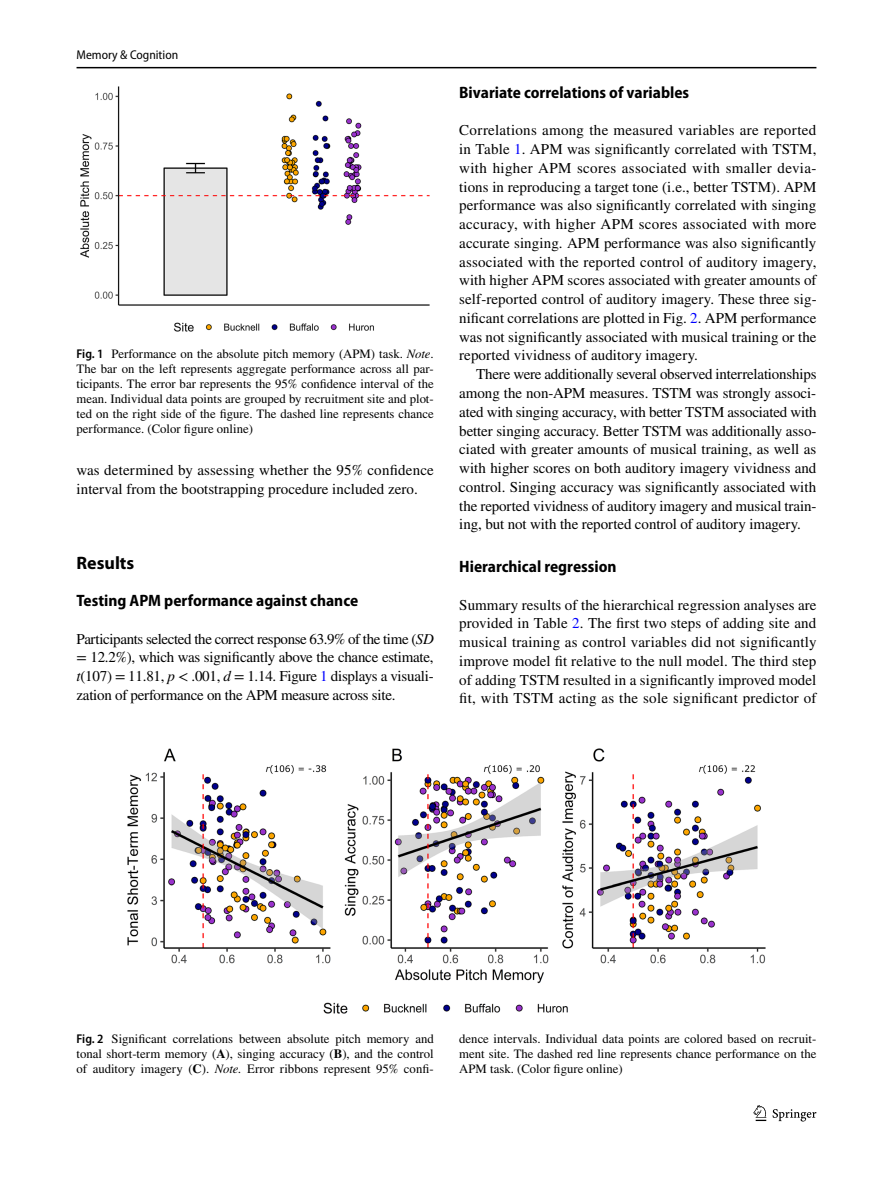
<style>
.page{position:relative;width:893px;height:1187px;background:#fff}
.page>*{position:absolute;margin:0;border:0;box-sizing:border-box;transform-origin:0 0}
.t1{font:700 18px "Myriad Pro";color:#000}
.t2{font:700 semi-condensed 16.5px "Myriad Pro";color:#000}
.t3{font:15px/18.8px "STIX";letter-spacing:.005em;color:#000;text-align:justify}
.t4{font:12.75px/15px "STIX";color:#000;text-align:justify}
.t5{font:semi-condensed 12.75px "Myriad Pro";color:#000}
.s1{font-family:"Myriad Pro";font-weight:600;font-stretch:semi-condensed}
.s2{font-style:italic}
.s3{color:#00f}
.s4{font-weight:700}
</style>
<div class="page">
<hr style="left:77px;top:67px;width:739px;height:1px;background:#000">
<svg style="left:753px;top:1105px;width:13px;height:15px"></svg>
<svg style="left:773px;top:1109px;width:43px;height:12px"></svg>
<img style="left:81px;top:87px;width:348px;height:245px">
<img style="left:127px;top:749px;width:638px;height:264px">
<p class="t5" style="left:77px;top:48px;width:103px">Memory &amp; Cognition</p>
<p class="t4" style="left:77px;top:347px;width:359px"><span class="s1">Fig. 1</span> Performance on the absolute pitch memory (APM) task. <span class="s2">Note</span>.<br>The bar on the left represents aggregate performance across all par&shy;ticipants. The error bar represents the 95% confidence interval of the mean. Individual data points are grouped by recruitment site and plot&shy;ted on the right side of the figure. The dashed line represents chance performance. (Color figure online)</p>
<p class="t3" style="left:77px;top:461px;width:359px">was determined by assessing whether the 95% confidence interval from the bootstrapping procedure included zero.</p>
<p class="t1" style="left:77px;top:550px;width:59px">Results</p>
<p class="t2" style="left:77px;top:591px;width:283px">Testing APM performance against chance</p>
<p class="t3" style="left:77px;top:630px;width:359px">Participants selected the correct response 63.9% of the time (<span class="s2">SD </span>= 12.2%), which was significantly above the chance estimate, <span class="s2">t</span>(107) = 11.81, <span class="s2">p</span> &lt; .001, <span class="s2">d</span> = 1.14. Figure <span class="s3">1</span> displays a visuali&shy;zation of performance on the APM measure across site.</p>
<p class="t2" style="left:459px;top:83px;width:231px">Bivariate correlations of variables</p>
<p class="t3" style="left:459px;top:122px;width:359px">Correlations among the measured variables are reported in Table <span class="s3">1</span>. APM was significantly correlated with TSTM, with higher APM scores associated with smaller devia&shy;tions in reproducing a target tone (i.e., better TSTM). APM performance was also significantly correlated with singing accuracy, with higher APM scores associated with more accurate singing. APM performance was also significantly associated with the reported control of auditory imagery, with higher APM scores associated with greater amounts of self-reported control of auditory imagery. These three sig&shy;nificant correlations are plotted in Fig. <span class="s3">2</span>. APM performance was not significantly associated with musical training or the reported vividness of auditory imagery.</p>
<p class="t3" style="left:459px;top:366px;width:359px;text-indent:17px">There were additionally several observed interrelationships among the non-APM measures. TSTM was strongly associ&shy;ated with singing accuracy, with better TSTM associated with better singing accuracy. Better TSTM was additionally asso&shy;ciated with greater amounts of musical training, as well as with higher scores on both auditory imagery vividness and control. Singing accuracy was significantly associated with the reported vividness of auditory imagery and musical train&shy;ing, but not with the reported control of auditory imagery.</p>
<p class="t2" style="left:459px;top:557px;width:159px">Hierarchical regression</p>
<p class="t3" style="left:459px;top:596px;width:359px">Summary results of the hierarchical regression analyses are provided in Table <span class="s3">2</span>. The first two steps of adding site and musical training as control variables did not significantly improve model fit relative to the null model. The third step of adding TSTM resulted in a significantly improved model fit, with TSTM acting as the sole significant predictor of</p>
<p class="t4" style="left:77px;top:1031px;width:359px"><span class="s1">Fig. 2</span> Significant correlations between absolute pitch memory and tonal short-term memory (<span class="s4">A</span>), singing accuracy (<span class="s4">B</span>), and the control of auditory imagery (<span class="s4">C</span>). <span class="s2">Note.</span> Error ribbons represent 95% confi-</p>
<p class="t4" style="left:459px;top:1031px;width:359px">dence intervals. Individual data points are colored based on recruit&shy;ment site. The dashed red line represents chance performance on the APM task. (Color figure online)</p>
</div>
